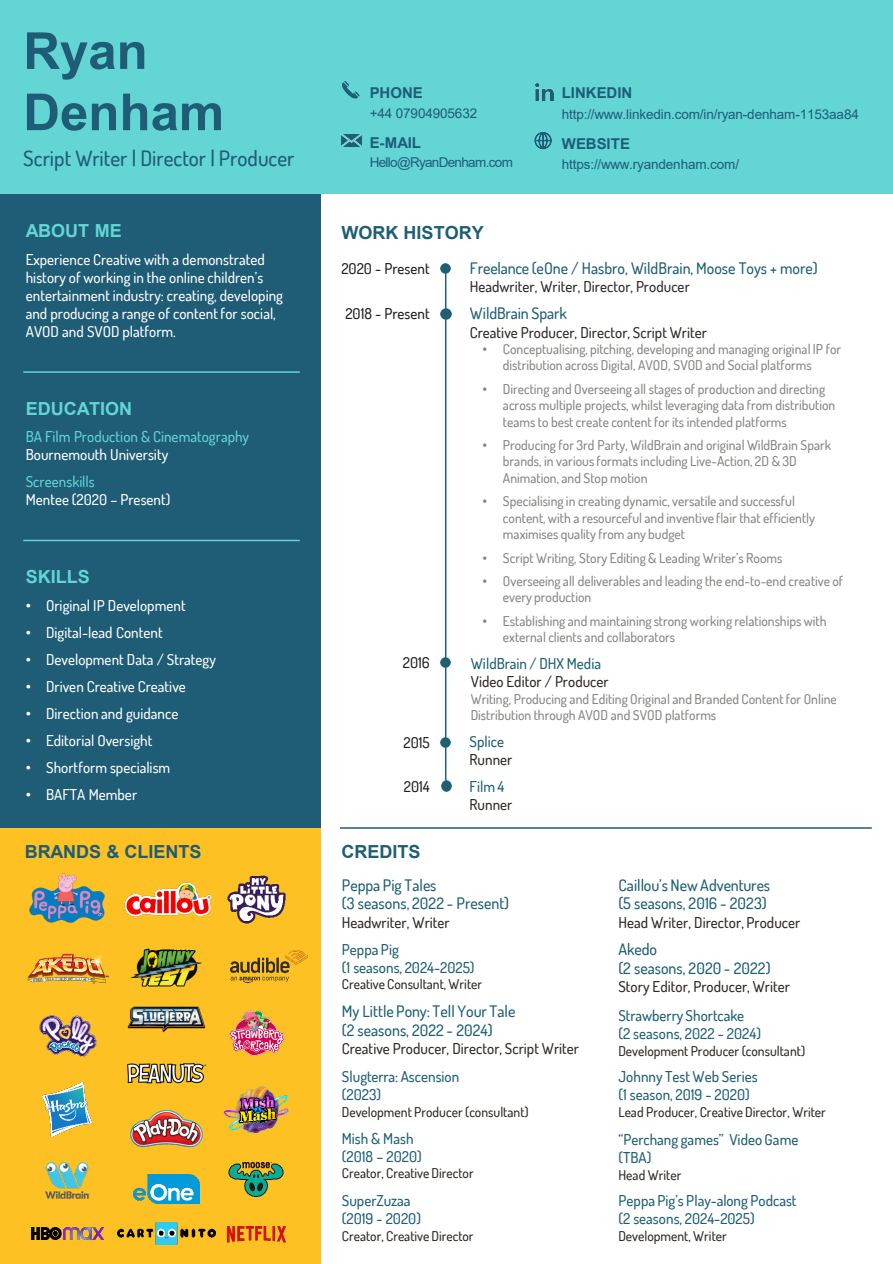
<style>
.page{position:relative;width:893px;height:1264px;background:#fff}
.page>*{position:absolute;margin:0;border:0;box-sizing:border-box;transform-origin:0 0}
.t1{font:700 51px/61.2px "Arial";color:#1f5c76}
.t2{font:500 21px "Dosis";color:#1f5c76}
.t3{font:700 18px "Arial";color:#62d5d4}
.t4{font:700 18px "Arial";color:#1e5f74}
.t5{font:700 18px "Arial";color:#1f5c76}
.t6{font:500 15.9px/18.9px "Dosis";color:#1e5f74}
.t7{font:500 15px/18px "Dosis";letter-spacing:.005em;color:#fff}
.t8{font:500 15px/18px "Dosis";letter-spacing:.005em;color:#1e5f74}
.t9{font:500 15px/18px "Dosis";letter-spacing:.005em;color:#302a26}
.t10{font:500 15px/18px "Dosis";letter-spacing:.005em;color:#62d5d4}
.t11{font:500 15px "Dosis";letter-spacing:.005em;color:#231f20}
.t12{font:700 15px "Arial";color:#1f5c76}
.t13{font:500 13.5px/16.2px "Dosis";color:#878683}
.t14{font:500 13.5px "Dosis";color:#302a26}
.t15{font:13.5px "Arial";letter-spacing:-.01em;color:#1f5c76}
.t16{font:13.5px "Arial";letter-spacing:-.05em;color:#1f5c76}
.s1{color:#fff}
.s2{color:#62d5d4}
.s3{font-family:"Arial";font-weight:400}
.s4{color:#1e5f74}
</style>
<div class="page">
<div style="left:0;top:827px;width:320px;height:436px;background:#fdc123"></div>
<div style="left:0;top:189px;width:321px;height:638px;background:#1f5c76"></div>
<div style="left:0;top:0;width:892px;height:193px;background:#62d5d4"></div>
<hr style="left:445px;top:268px;width:1px;height:519px;background:#1e5f74">
<svg style="left:440px;top:737px;width:11px;height:10px"></svg>
<svg style="left:441px;top:780px;width:10px;height:11px"></svg>
<svg style="left:440px;top:657px;width:11px;height:10px"></svg>
<hr style="left:23px;top:539px;width:277px;height:2px;background:#62d5d4">
<hr style="left:23px;top:371px;width:277px;height:2px;background:#62d5d4">
<img style="left:223px;top:1086px;width:66px;height:48px">
<img style="left:127px;top:1062px;width:79px;height:22px">
<img style="left:130px;top:948px;width:72px;height:38px">
<img style="left:39px;top:1015px;width:58px;height:42px">
<img style="left:127px;top:1006px;width:79px;height:26px">
<svg style="left:440px;top:308px;width:11px;height:11px"></svg>
<img style="left:124px;top:882px;width:88px;height:35px">
<img style="left:227px;top:875px;width:59px;height:48px">
<img style="left:228px;top:1162px;width:56px;height:33px">
<img style="left:43px;top:1082px;width:49px;height:53px">
<img style="left:133px;top:1174px;width:67px;height:29px">
<svg style="left:440px;top:263px;width:11px;height:11px"></svg>
<img style="left:45px;top:1162px;width:45px;height:37px">
<img style="left:227px;top:1226px;width:59px;height:16px">
<img style="left:31px;top:1227px;width:72px;height:12px">
<img style="left:117px;top:1222px;width:98px;height:21px">
<img style="left:229px;top:1010px;width:56px;height:46px">
<img style="left:27px;top:953px;width:82px;height:31px">
<img style="left:130px;top:1110px;width:73px;height:38px">
<img style="left:230px;top:950px;width:77px;height:32px">
<hr style="left:340px;top:827px;width:531px;height:1px;background:#1f5c76">
<img style="left:535px;top:83px;width:18px;height:17px">
<svg style="left:534px;top:132px;width:17px;height:17px"></svg>
<img style="left:342px;top:134px;width:19px;height:12px">
<svg style="left:342px;top:81px;width:17px;height:18px"></svg>
<img style="left:29px;top:873px;width:76px;height:50px">
<p class="t1" style="left:23px;top:21px;width:202px">Ryan<br>Denham</p>
<p class="t2" style="left:23px;top:144px;width:272px">Script Writer | Director | Producer</p>
<p class="t3" style="left:26px;top:218px;width:97px">ABOUT ME</p>
<p class="t7" style="left:26px;top:250px;width:259px">Experience Creative with a demonstrated history of working in the online children’s entertainment industry: creating, developing and producing a range of content for social, AVOD and SVOD platform.</p>
<p class="t3" style="left:26px;top:395px;width:108px">EDUCATION</p>
<p class="t10" style="left:26px;top:427px;width:225px">BA Film Production &amp; Cinematography<br><span class="s1">Bournemouth University</span></p>
<p class="t7" style="left:26px;top:472px;width:146px"><span class="s2">Screenskills<br></span>Mentee (2020 – Present)</p>
<p class="t3" style="left:26px;top:564px;width:66px">SKILLS</p>
<p class="t7" style="left:26px;top:595px;width:161px"><span class="s3">•</span> Original IP Development</p>
<p class="t7" style="left:26px;top:622px;width:138px"><span class="s3">•</span> Digital-lead Content</p>
<p class="t7" style="left:26px;top:649px;width:192px"><span class="s3">•</span> Development Data / Strategy</p>
<p class="t7" style="left:26px;top:676px;width:161px"><span class="s3">•</span> Driven Creative Creative</p>
<p class="t7" style="left:26px;top:703px;width:154px"><span class="s3">•</span> Direction and guidance</p>
<p class="t7" style="left:26px;top:730px;width:128px"><span class="s3">•</span> Editorial Oversight</p>
<p class="t7" style="left:26px;top:757px;width:146px"><span class="s3">•</span> Shortform specialism</p>
<p class="t7" style="left:26px;top:784px;width:113px"><span class="s3">•</span> BAFTA Member</p>
<p class="t12" style="left:370px;top:82px;width:55px">PHONE</p>
<p class="t15" style="left:370px;top:104px;width:109px">+44 07904905632</p>
<p class="t12" style="left:370px;top:132px;width:53px">E-MAIL</p>
<p class="t16" style="left:370px;top:153px;width:145px">Hello@RyanDenham.com</p>
<p class="t4" style="left:341px;top:219px;width:144px">WORK HISTORY</p>
<p class="t12" style="left:561px;top:82px;width:72px">LINKEDIN</p>
<p class="t15" style="left:561px;top:105px;width:298px">http://www.linkedin.com/in/ryan-denham-1153aa84</p>
<p class="t12" style="left:561px;top:133px;width:70px">WEBSITE</p>
<p class="t15" style="left:561px;top:154px;width:179px">https://www.ryandenham.com/</p>
<p class="t11" style="left:341px;top:259px;width:90px">2020 - Present</p>
<p class="t11" style="left:345px;top:304px;width:86px">2018 - Present</p>
<p class="t11" style="left:403px;top:652px;width:28px">2016</p>
<p class="t11" style="left:403px;top:732px;width:28px">2015</p>
<p class="t11" style="left:404px;top:776px;width:27px">2014</p>
<p class="t6" style="left:470px;top:258px;width:349px">Freelance (eOne / Hasbro, WildBrain, Moose Toys + more)</p>
<p class="t9" style="left:470px;top:277px;width:221px">Headwriter, Writer, Director, Producer</p>
<p class="t6" style="left:470px;top:304px;width:99px">WildBrain Spark</p>
<p class="t9" style="left:470px;top:323px;width:239px">Creative Producer, Director, Script Writer</p>
<p class="t13" style="left:503px;top:341px;width:340px;text-indent:-20px"><span class="s3">•</span> Conceptualising, pitching, developing and managing original IP for distribution across Digital, AVOD, SVOD and Social platforms</p>
<p class="t13" style="left:503px;top:381px;width:334px;text-indent:-20px"><span class="s3">•</span> Directing and Overseeing all stages of production and directing across multiple projects, whilst leveraging data from distribution teams to best create content for its intended platforms</p>
<p class="t13" style="left:503px;top:437px;width:329px;text-indent:-20px"><span class="s3">•</span> Producing for 3rd Party, WildBrain and original WildBrain Spark brands, in various formats including Live-Action, 2D &amp; 3D<br>Animation, and Stop motion</p>
<p class="t13" style="left:503px;top:493px;width:313px;text-indent:-20px"><span class="s3">•</span> Specialising in creating dynamic, versatile and successful content, with a resourceful and inventive flair that efficiently maximises quality from any budget</p>
<p class="t13" style="left:482px;top:549px;width:301px"><span class="s3">•</span> Script Writing, Story Editing &amp; Leading Writer’s Rooms</p>
<p class="t13" style="left:503px;top:572px;width:341px;text-indent:-20px"><span class="s3">•</span> Overseeing all deliverables and leading the end-to-end creative of every production</p>
<p class="t13" style="left:503px;top:612px;width:325px;text-indent:-20px"><span class="s3">•</span> Establishing and maintaining strong working relationships with external clients and collaborators</p>
<p class="t9" style="left:470px;top:654px;width:139px"><span class="s4">WildBrain / DHX Media<br></span>Video Editor / Producer</p>
<p class="t13" style="left:470px;top:690px;width:367px">Writing, Producing and Editing Original and Branded Content for Online<br>Distribution through AVOD and SVOD platforms</p>
<p class="t8" style="left:469px;top:731px;width:36px">Splice</p>
<p class="t9" style="left:469px;top:749px;width:44px">Runner</p>
<p class="t8" style="left:469px;top:776px;width:36px">Film 4</p>
<p class="t9" style="left:469px;top:794px;width:44px">Runner</p>
<p class="t5" style="left:25px;top:838px;width:178px">BRANDS &amp; CLIENTS</p>
<p class="t4" style="left:341px;top:838px;width:80px">CREDITS</p>
<p class="t6" style="left:342px;top:874px;width:169px">Peppa Pig Tales<br>(3 seasons, 2022 - Present)</p>
<p class="t9" style="left:342px;top:912px;width:109px">Headwriter, Writer</p>
<p class="t8" style="left:342px;top:939px;width:134px">Peppa Pig<br>(1 seasons, 2024-2025)</p>
<p class="t14" style="left:342px;top:975px;width:142px">Creative Consultant, Writer</p>
<p class="t6" style="left:342px;top:1000px;width:175px">My Little Pony: Tell Your Tale (2 seasons, 2022 - 2024)</p>
<p class="t9" style="left:342px;top:1038px;width:239px">Creative Producer, Director, Script Writer</p>
<p class="t8" style="left:342px;top:1067px;width:119px">Slugterra: Ascension (2023)</p>
<p class="t14" style="left:342px;top:1102px;width:188px">Development Producer (consultant)</p>
<p class="t8" style="left:342px;top:1128px;width:81px">Mish &amp; Mash (2018 – 2020)</p>
<p class="t14" style="left:342px;top:1163px;width:133px">Creator, Creative Director</p>
<p class="t8" style="left:342px;top:1191px;width:81px">SuperZuzaa (2019 - 2020)</p>
<p class="t14" style="left:342px;top:1226px;width:133px">Creator, Creative Director</p>
<p class="t6" style="left:618px;top:874px;width:153px">Caillou’s New Adventures (5 seasons, 2016 - 2023)</p>
<p class="t9" style="left:618px;top:912px;width:183px">Head Writer, Director, Producer</p>
<p class="t6" style="left:618px;top:939px;width:154px">Akedo<br>(2 seasons, 2020 - 2022)</p>
<p class="t9" style="left:618px;top:977px;width:173px">Story Editor, Producer, Writer</p>
<p class="t8" style="left:618px;top:1006px;width:144px">Strawberry Shortcake<br>(2 seasons, 2022 - 2024)</p>
<p class="t14" style="left:618px;top:1041px;width:188px">Development Producer (consultant)</p>
<p class="t8" style="left:618px;top:1067px;width:141px">Johnny Test Web Series (1 season, 2019 - 2020)</p>
<p class="t14" style="left:618px;top:1102px;width:209px">Lead Producer, Creative Director, Writer</p>
<p class="t8" style="left:618px;top:1129px;width:181px">“Perchang games” Video Game (TBA)</p>
<p class="t14" style="left:618px;top:1165px;width:64px">Head Writer</p>
<p class="t8" style="left:618px;top:1191px;width:179px">Peppa Pig’s Play-along Podcast (2 seasons, 2024-2025)</p>
<p class="t14" style="left:618px;top:1226px;width:110px">Development, Writer</p>
</div>
